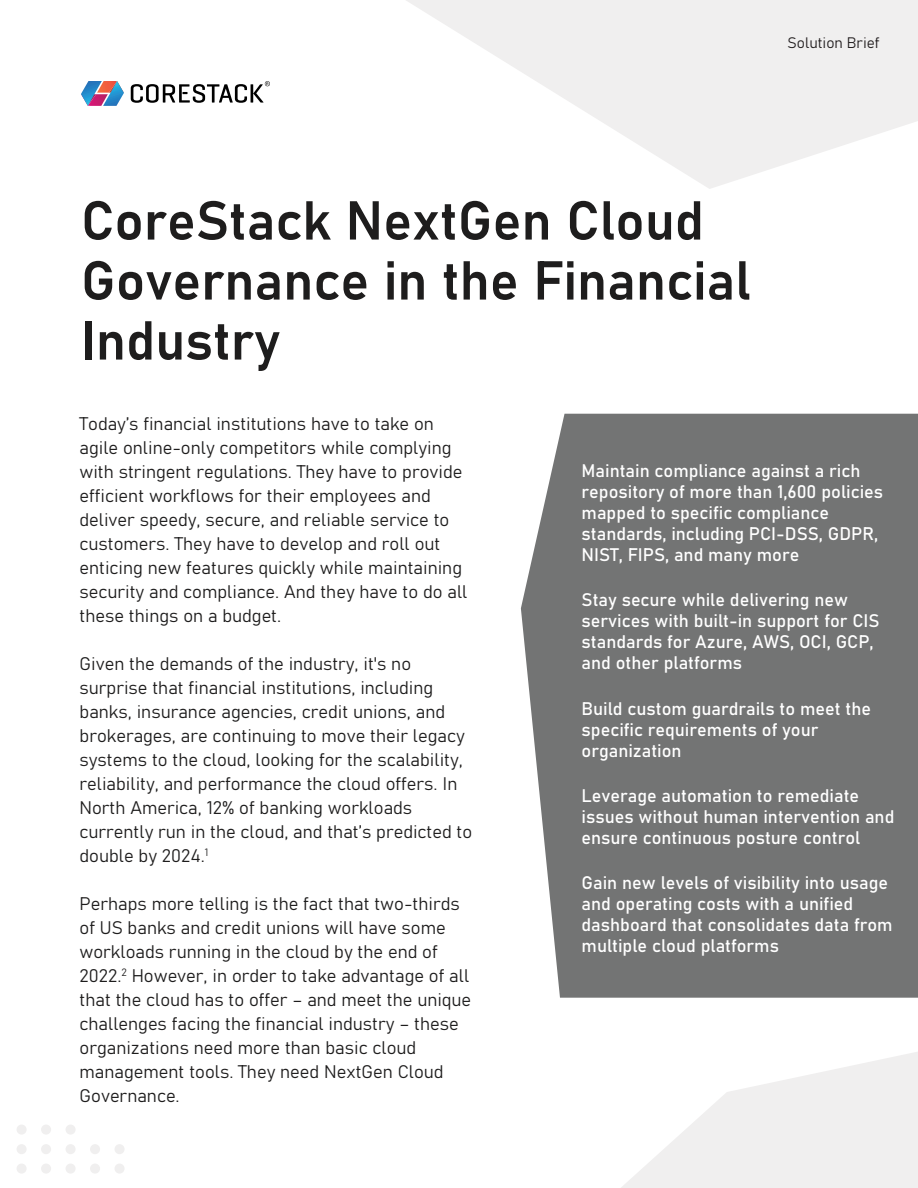
<style>
.page{position:relative;width:918px;height:1188px;background:#fff}
.page>*{position:absolute;margin:0;border:0;box-sizing:border-box;transform-origin:0 0}
.t1{font:54px/60px "Bahnschrift";color:#1e1d1d}
.t2{font:18px/24px "Bahnschrift";color:#1e1d1d}
.t3{font:18px/21px "Bahnschrift";color:#fff}
.t4{font:15px "Bahnschrift";color:#231f20}
</style>
<div class="page">
<svg style="left:406px;top:0;width:512px;height:189px;fill:#f0efef"></svg>
<svg style="left:81px;top:81px;width:43px;height:25px"></svg>
<svg style="left:131px;top:81px;width:139px;height:22px"></svg>
<div style="left:521px;top:414px;width:397px;height:584px;background:#737474"></div>
<svg style="left:621px;top:1052px;width:297px;height:136px"></svg>
<div style="left:115px;top:1164px;width:10px;height:10px;background:#f0efef;border-radius:50%"></div>
<div style="left:90px;top:1164px;width:10px;height:10px;background:#f0efef;border-radius:50%"></div>
<div style="left:66px;top:1164px;width:10px;height:10px;background:#f0efef;border-radius:50%"></div>
<div style="left:41px;top:1164px;width:10px;height:10px;background:#f0efef;border-radius:50%"></div>
<div style="left:17px;top:1164px;width:10px;height:10px;background:#f0efef;border-radius:50%"></div>
<div style="left:115px;top:1144px;width:10px;height:10px;background:#f0efef;border-radius:50%"></div>
<div style="left:90px;top:1144px;width:10px;height:10px;background:#f0efef;border-radius:50%"></div>
<div style="left:66px;top:1144px;width:10px;height:10px;background:#f0efef;border-radius:50%"></div>
<div style="left:41px;top:1144px;width:10px;height:10px;background:#f0efef;border-radius:50%"></div>
<div style="left:17px;top:1144px;width:10px;height:10px;background:#f0efef;border-radius:50%"></div>
<div style="left:66px;top:1125px;width:10px;height:10px;background:#f0efef;border-radius:50%"></div>
<div style="left:41px;top:1125px;width:10px;height:10px;background:#f0efef;border-radius:50%"></div>
<div style="left:17px;top:1125px;width:10px;height:10px;background:#f0efef;border-radius:50%"></div>
<p class="t4" style="left:788px;top:32px;width:94px">Solution Brief</p>
<h1 class="t1" style="left:81px;top:187px;width:671px">CoreStack NextGen Cloud<br>Governance in the Financial<br>Industry</h1>
<p class="t2" style="left:80px;top:410px;width:389px">Today’s financial institutions have to take on agile online-only competitors while complying with stringent regulations. They have to provide efficient workflows for their employees and deliver speedy, secure, and reliable service to customers. They have to develop and roll out enticing new features quickly while maintaining security and compliance. And they have to do all these things on a budget.</p>
<p class="t2" style="left:80px;top:650px;width:394px">Given the demands of the industry, it's no surprise that financial institutions, including banks, insurance agencies, credit unions, and brokerages, are continuing to move their legacy systems to the cloud, looking for the scalability, reliability, and performance the cloud offers. In North America, 12% of banking workloads currently run in the cloud, and that’s predicted to double by 2024.<sup>1</sup></p>
<p class="t2" style="left:80px;top:890px;width:393px">Perhaps more telling is the fact that two-thirds of US banks and credit unions will have some workloads running in the cloud by the end of 2022.<sup>2</sup> However, in order to take advantage of all that the cloud has to offer – and meet the unique challenges facing the financial industry – these organizations need more than basic cloud management tools. They need NextGen Cloud Governance.</p>
<p class="t3" style="left:582px;top:458px;width:303px">Maintain compliance against a rich repository of more than 1,600 policies mapped to specific compliance standards, including PCI-DSS, GDPR, NIST, FIPS, and many more</p>
<p class="t3" style="left:582px;top:588px;width:299px">Stay secure while delivering new services with built-in support for CIS standards for Azure, AWS, OCI, GCP, and other platforms</p>
<p class="t3" style="left:582px;top:697px;width:291px">Build custom guardrails to meet the specific requirements of your organization</p>
<p class="t3" style="left:582px;top:784px;width:314px">Leverage automation to remediate issues without human intervention and ensure continuous posture control</p>
<p class="t3" style="left:582px;top:871px;width:313px">Gain new levels of visibility into usage and operating costs with a unified dashboard that consolidates data from multiple cloud platforms</p>
</div>
